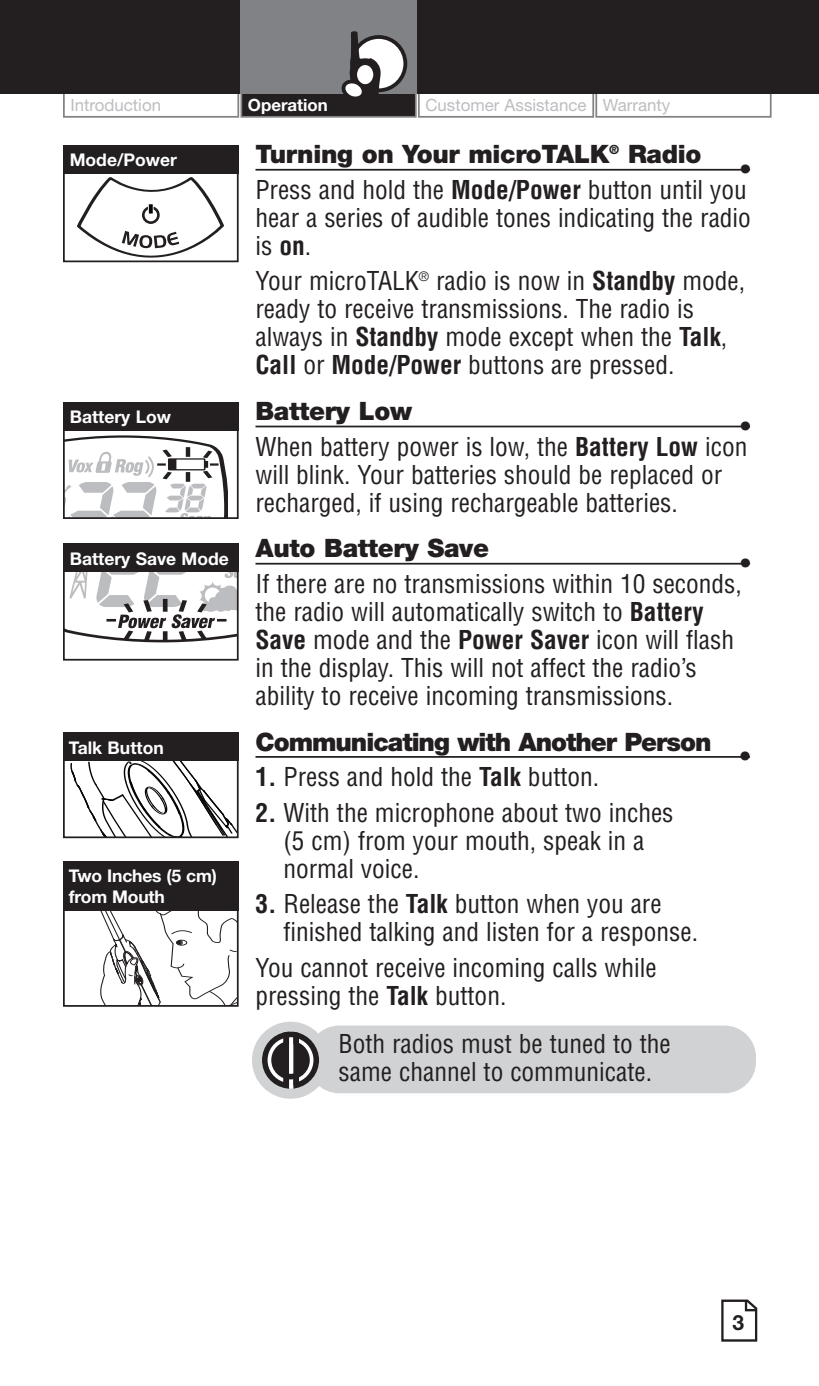
<style>
.page{position:relative;width:819px;height:1386px;background:#fff}
.page>*{position:absolute;margin:0;border:0;box-sizing:border-box;transform-origin:0 0}
.t1{font:condensed 25.2px/28px "Helvetica";color:#231f20}
.t2{font:900 25.2px "Helvetica Neue";letter-spacing:-.015em;color:#231f20}
.t3{font:900 25.2px "Helvetica Neue";letter-spacing:-.04em;color:#231f20}
.t4{font:700 25.2px "Helvetica Neue";color:#231f20}
.t5{font:700 21px "Helvetica Neue";color:#231f20}
.t6{font:700 17.5px/21px "Helvetica Neue";color:#fff}
.t7{font:16.8px "Helvetica Neue";color:#bcbdc0}
.t8{font:700 16.8px "Helvetica Neue";color:#fff}
.t9{font:15.05px/18.2px "Helvetica";color:#231f20}
.s1{font-weight:700}
</style>
<div class="page">
<div style="left:308px;top:1026px;width:448px;height:67px;background:#d1d2d4;border-radius:32px"></div>
<div style="left:252px;top:1022px;width:77px;height:77px;background:#d1d2d4;border-radius:50%"></div>
<svg style="left:262px;top:1032px;width:57px;height:57px"></svg>
<div style="left:595px;top:91px;width:177px;height:27px;border:2px solid #808285"></div>
<div style="left:418px;top:91px;width:176px;height:27px;border:2px solid #808285"></div>
<div style="left:63px;top:91px;width:176px;height:27px;border:2px solid #808285"></div>
<div style="left:0;top:0;width:819px;height:94px;background:#231f20"></div>
<div style="left:242px;top:93px;width:173px;height:23px;background:#231f20"></div>
<div style="left:240px;top:91px;width:177px;height:27px;border:2px solid #808285"></div>
<div style="left:240px;top:0;width:177px;height:94px;background:#808285"></div>
<div style="left:352px;top:37px;width:53px;height:53px;background:#fff;border-radius:50%"></div>
<div style="left:350px;top:35px;width:57px;height:57px;border:4px solid #231f20;border-radius:50%"></div>
<svg style="left:341px;top:31px;width:40px;height:66px"></svg>
<hr style="left:256px;top:169px;width:494px;height:2px;background:#231f20">
<hr style="left:256px;top:426px;width:494px;height:1px;background:#231f20">
<hr style="left:256px;top:563px;width:494px;height:2px;background:#231f20">
<hr style="left:256px;top:756px;width:494px;height:2px;background:#231f20">
<svg style="left:721px;top:1300px;width:36px;height:42px"></svg>
<div style="left:63px;top:145px;width:176px;height:29px;background:#231f20"></div>
<div style="left:63px;top:402px;width:176px;height:29px;background:#231f20"></div>
<svg style="left:77px;top:177px;width:147px;height:81px"></svg>
<div style="left:63px;top:145px;width:176px;height:117px;border:2px solid #231f20"></div>
<svg style="left:66px;top:435px;width:162px;height:81px"></svg>
<div style="left:63px;top:402px;width:176px;height:117px;border:2px solid #231f20"></div>
<svg style="left:66px;top:572px;width:170px;height:71px"></svg>
<div style="left:63px;top:544px;width:176px;height:117px;border:2px solid #231f20"></div>
<svg style="left:71px;top:761px;width:165px;height:74px"></svg>
<div style="left:63px;top:733px;width:176px;height:105px;border:2px solid #231f20"></div>
<svg style="left:100px;top:911px;width:136px;height:93px"></svg>
<div style="left:63px;top:861px;width:176px;height:146px;border:2px solid #231f20"></div>
<div style="left:63px;top:733px;width:176px;height:28px;background:#231f20"></div>
<div style="left:63px;top:544px;width:176px;height:28px;background:#231f20"></div>
<div style="left:63px;top:862px;width:176px;height:49px;background:#231f20"></div>
<p class="t7" style="left:70px;top:99px;width:92px">Introduction</p>
<p class="t8" style="left:248px;top:99px;width:81px">Operation</p>
<p class="t7" style="left:425px;top:99px;width:247px">Customer Assistance Warranty</p>
<p class="t9" style="left:249px;top:138px;width:32px">Intro</p>
<p class="t9" style="left:344px;top:138px;width:68px">Operation</p>
<p class="t9" style="left:468px;top:138px;width:75px">Customer<br>Assistance</p>
<p class="t9" style="left:598px;top:138px;width:62px">Warranty</p>
<p class="t2" style="left:256px;top:145px;width:448px">Turning on Your microTALK<sup>®</sup> Radio</p>
<p class="t6" style="left:70px;top:151px;width:109px">Mode/Power</p>
<p class="t4" style="left:739px;top:160px;width:14px">•</p>
<p class="t1" style="left:255px;top:176px;width:497px">Press and hold the <span class="s1">Mode/Power</span> button until you hear a series of audible tones indicating the radio is <span class="s1">on</span>.</p>
<p class="t1" style="left:255px;top:268px;width:491px">Your microTALK<sup>®</sup> radio is now in <span class="s1">Standby</span> mode, ready to receive transmissions. The radio is always in <span class="s1">Standby</span> mode except when the <span class="s1">Talk</span>, <span class="s1">Call</span> or <span class="s1">Mode/Power</span> buttons are pressed.</p>
<p class="t2" style="left:256px;top:402px;width:158px">Battery Low</p>
<p class="t4" style="left:739px;top:417px;width:14px">•</p>
<p class="t1" style="left:256px;top:433px;width:493px">When battery power is low, the <span class="s1">Battery Low</span> icon will blink. Your batteries should be replaced or recharged, if using rechargeable batteries.</p>
<p class="t2" style="left:256px;top:539px;width:235px">Auto Battery Save</p>
<p class="t4" style="left:739px;top:554px;width:14px">•</p>
<p class="t1" style="left:256px;top:570px;width:488px">If there are no transmissions within 10 seconds, the radio will automatically switch to <span class="s1">Battery Save</span> mode and the <span class="s1">Power Saver</span> icon will flash in the display. This will not affect the radio’s ability to receive incoming transmissions.</p>
<p class="t3" style="left:256px;top:733px;width:457px">Communicating with Another Person</p>
<p class="t4" style="left:739px;top:747px;width:14px">•</p>
<p class="t1" style="left:256px;top:763px;width:345px"><span class="s1">1.</span> Press and hold the <span class="s1">Talk</span> button.</p>
<p class="t1" style="left:284px;top:799px;width:392px;text-indent:-28px"><span class="s1">2.</span> With the microphone about two inches (5 cm) from your mouth, speak in a normal voice.</p>
<p class="t1" style="left:284px;top:891px;width:416px;text-indent:-28px"><span class="s1">3.</span> Release the <span class="s1">Talk</span> button when you are finished talking and listen for a response.</p>
<p class="t1" style="left:256px;top:954px;width:403px">You cannot receive incoming calls while pressing the <span class="s1">Talk</span> button.</p>
<p class="t1" style="left:339px;top:1030px;width:334px">Both radios must be tuned to the same channel to communicate.</p>
<p class="t6" style="left:70px;top:408px;width:103px">Battery Low</p>
<p class="t9" style="left:363px;top:491px;width:45px">Notice</p>
<p class="t6" style="left:70px;top:550px;width:161px">Battery Save Mode</p>
<p class="t6" style="left:69px;top:738px;width:96px">Talk Button</p>
<p class="t6" style="left:69px;top:867px;width:150px">Two Inches (5 cm) from Mouth</p>
<p class="t5" style="left:733px;top:1315px;width:13px">3</p>
</div>
